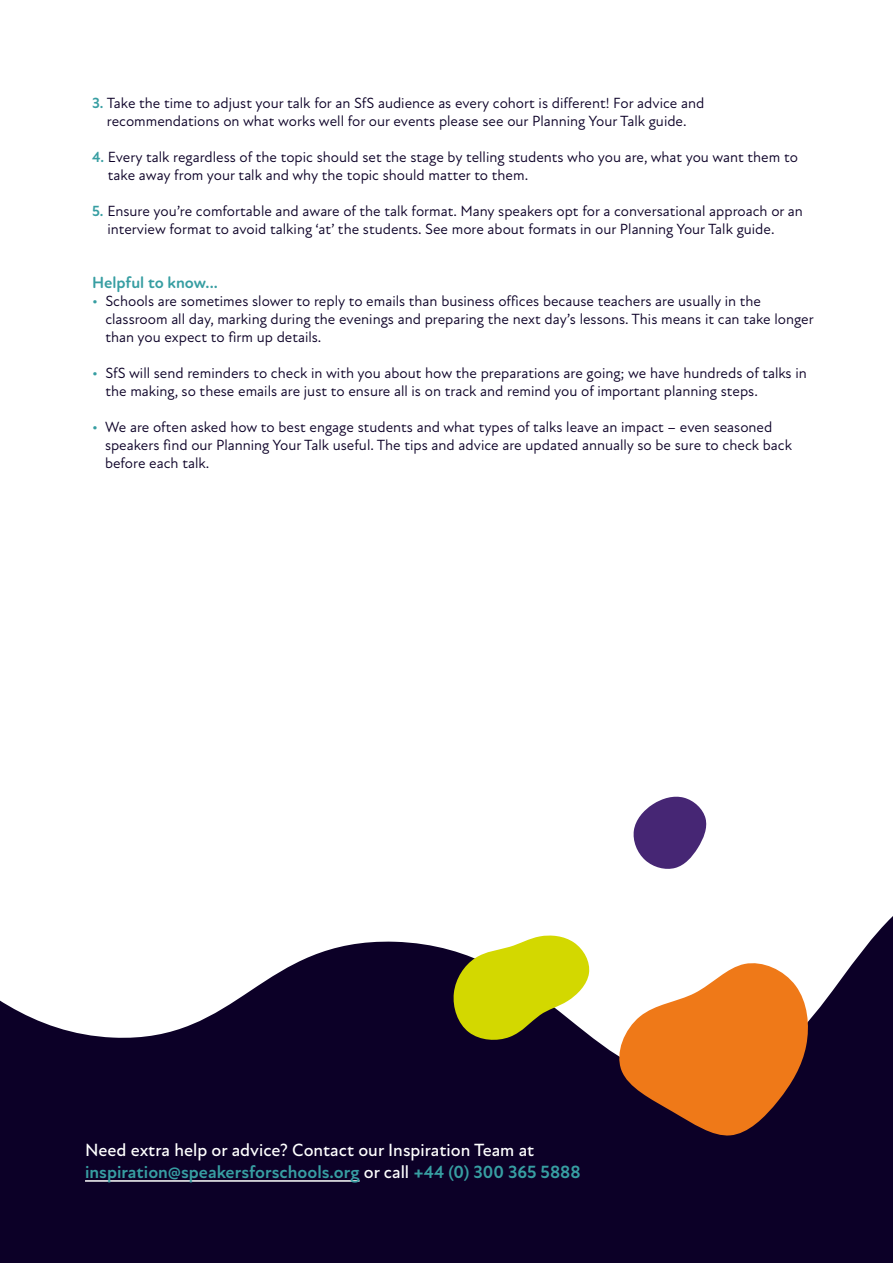
<style>
.page{position:relative;width:893px;height:1263px;background:#fff}
.page>*{position:absolute;margin:0;border:0;box-sizing:border-box;transform-origin:0 0}
.t1{font:500 18px/21.6px "Atten New";color:#fff}
.t2{font:700 16.5px "Atten Round New";color:#379ea2}
.t3{font:15px/18px "Atten New";color:#0c0027}
.s1{font-weight:700;color:#379ea2}
.s2{color:#379ea2}
</style>
<div class="page">
<svg style="left:0;top:916px;width:893px;height:182px;fill:#0c0027"></svg>
<div style="left:0;top:1098px;width:893px;height:165px;background:#0c0027"></div>
<hr style="left:85px;top:1180px;width:275px;height:2px;background:#fff">
<svg style="left:633px;top:796px;width:74px;height:73px"></svg>
<svg style="left:615px;top:960px;width:195px;height:176px"></svg>
<svg style="left:452px;top:934px;width:139px;height:108px"></svg>
<p class="t3" style="left:92px;top:94px;width:614px;text-align:center"><span class="s1">3.</span> Take the time to adjust your talk for an SfS audience as every cohort is different! For advice and recommendations on what works well for our events please see our Planning Your Talk guide.</p>
<p class="t3" style="left:108px;top:148px;width:691px;text-indent:-16px"><span class="s1">4.</span> Every talk regardless of the topic should set the stage by telling students who you are, what you want them to take away from your talk and why the topic should matter to them.</p>
<p class="t3" style="left:107px;top:202px;width:697px;text-indent:-15px"><span class="s1">5.</span> Ensure you’re comfortable and aware of the talk format. Many speakers opt for a conversational approach or an interview format to avoid talking ‘at’ the students. See more about formats in our Planning Your Talk guide.</p>
<p class="t2" style="left:92px;top:273px;width:127px">Helpful to know...</p>
<p class="t3" style="left:105px;top:292px;width:710px;text-indent:-13px"><span class="s2">•</span> Schools are sometimes slower to reply to emails than business offices because teachers are usually in the classroom all day, marking during the evenings and preparing the next day’s lessons. This means it can take longer than you expect to firm up details.</p>
<p class="t3" style="left:105px;top:364px;width:703px;text-indent:-13px"><span class="s2">•</span> SfS will send reminders to check in with you about how the preparations are going; we have hundreds of talks in the making, so these emails are just to ensure all is on track and remind you of important planning steps.</p>
<p class="t3" style="left:105px;top:418px;width:689px;text-indent:-13px"><span class="s2">•</span> We are often asked how to best engage students and what types of talks leave an impact – even seasoned speakers find our Planning Your Talk useful. The tips and advice are updated annually so be sure to check back before each talk.</p>
<p class="t1" style="left:85px;top:1140px;width:497px">Need extra help or advice? Contact our Inspiration Team at <span class="s1">inspiration@speakersforschools.org</span> or call <span class="s1">+44 (0) 300 365 5888</span></p>
</div>
